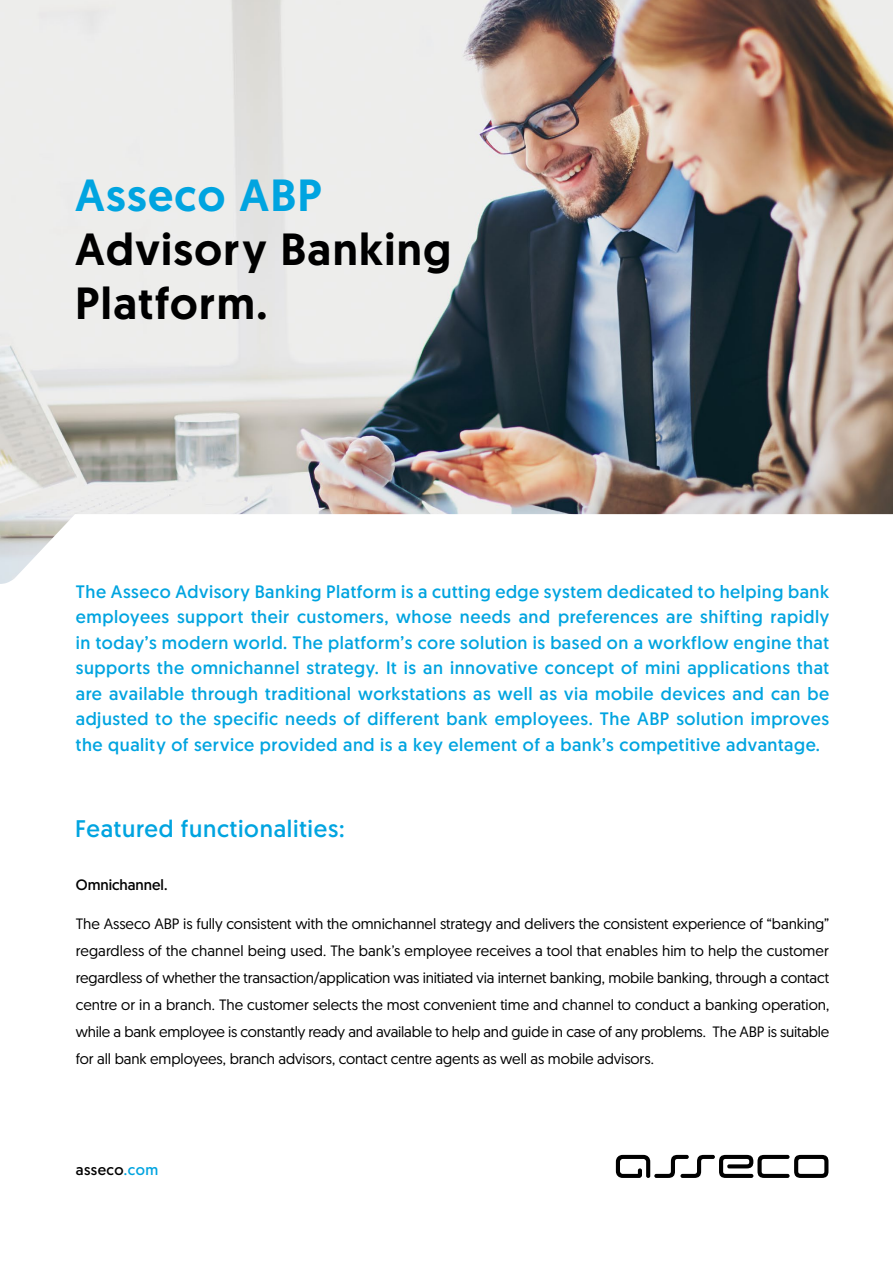
<style>
.page{position:relative;width:893px;height:1263px;background:#fff}
.page>*{position:absolute;margin:0;border:0;box-sizing:border-box;transform-origin:0 0}
.t1{font:500 45px/54px "Geomanist";letter-spacing:.03em;color:#000}
.t2{font:500 45px "Geomanist";letter-spacing:.03em;color:#00a4e0}
.t3{font:24px "Geomanist";letter-spacing:.03em;color:#00a4e0}
.t4{font:18px/25.5px "Geomanist";letter-spacing:.03em;color:#00a4e0;text-align:justify}
.t5{font:15px/27px "Geomanist";letter-spacing:-.005em;color:#000;text-align:justify}
.t6{font:15px "Geomanist";color:#000}
.t7{font:15px "Geomanist";letter-spacing:.03em;color:#000}
.s1{color:#00a4e0}
</style>
<div class="page">
<img style="left:0;top:0;width:893px;height:584px">
<svg style="left:616px;top:1155px;width:212px;height:23px"></svg>
<h1 class="t2" style="left:75px;top:165px;width:248px">Asseco ABP</h1>
<h1 class="t1" style="left:75px;top:222px;width:378px">Advisory Banking<br>Platform.</h1>
<p class="t4" style="left:76px;top:578px;width:755px">The Asseco Advisory Banking Platform is a cutting edge system dedicated to helping bank employees support their customers, whose needs and preferences are shifting rapidly in today’s modern world. The platform’s core solution is based on a workflow engine that supports the omnichannel strategy. It is an innovative concept of mini applications that are available through traditional workstations as well as via mobile devices and can be adjusted to the specific needs of different bank employees. The ABP solution improves the quality of service provided and is a key element of a bank’s competitive advantage.</p>
<h2 class="t3" style="left:75px;top:813px;width:271px">Featured functionalities:</h2>
<p class="t6" style="left:76px;top:875px;width:93px">Omnichannel.</p>
<p class="t5" style="left:76px;top:909px;width:755px">The Asseco ABP is fully consistent with the omnichannel strategy and delivers the consistent experience of “banking” regardless of the channel being used. The bank’s employee receives a tool that enables him to help the customer regardless of whether the transaction/application was initiated via internet banking, mobile banking, through a contact centre or in a branch. The customer selects the most convenient time and channel to conduct a banking operation, while a bank employee is constantly ready and available to help and guide in case of any problems. The ABP is suitable for all bank employees, branch advisors, contact centre agents as well as mobile advisors.</p>
<p class="t7" style="left:76px;top:1160px;width:84px">asseco<span class="s1">.com</span></p>
</div>
